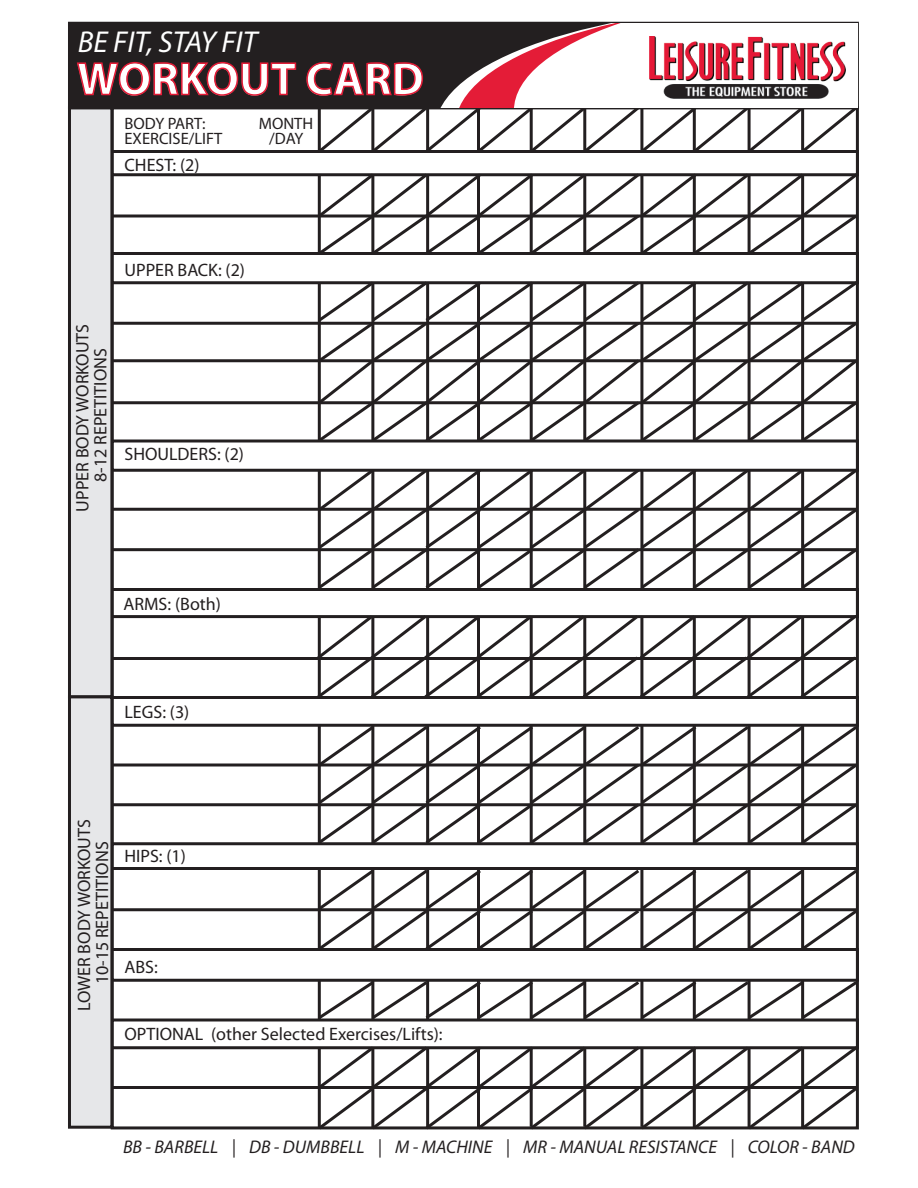
<style>
.page{position:relative;width:918px;height:1188px;background:#fff}
.page>*{position:absolute;margin:0;border:0;box-sizing:border-box;transform-origin:0 0}
.t1{font:700 46.5px "Myriad Pro";color:#fff}
.t2{font:italic 30.3px "Myriad Pro";color:#fff}
.t3{font:italic 18.3px "Myriad Pro";color:#231f20}
.t4{font:900 18px "Myriad Pro";color:#231f20}
.t5{font:italic 900 18px/18px "Myriad Pro";color:#231f20;text-align:center}
.t6{font:16.5px/15px "Myriad Pro";color:#231f20}
</style>
<div class="page">
<div style="left:111px;top:150px;width:748px;height:26px;background:#fff;border:3px solid #231f20"></div>
<div style="left:111px;top:252px;width:748px;height:32px;background:#fff;border:3px solid #231f20"></div>
<div style="left:111px;top:440px;width:748px;height:32px;background:#fff;border:3px solid #231f20"></div>
<div style="left:111px;top:588px;width:748px;height:30px;background:#fff;border:3px solid #231f20"></div>
<div style="left:111px;top:696px;width:748px;height:31px;background:#fff;border:3px solid #231f20"></div>
<div style="left:111px;top:842px;width:748px;height:28px;background:#fff;border:3px solid #231f20"></div>
<div style="left:111px;top:948px;width:748px;height:34px;background:#fff;border:3px solid #231f20"></div>
<div style="left:111px;top:1018px;width:748px;height:31px;background:#fff;border:3px solid #231f20"></div>
<svg style="left:113px;top:214px;width:202px;height:4px"></svg>
<hr style="left:112px;top:322px;width:745px;height:3px;background:#231f20">
<hr style="left:112px;top:359px;width:745px;height:3px;background:#231f20">
<hr style="left:112px;top:401px;width:745px;height:3px;background:#231f20">
<hr style="left:112px;top:508px;width:745px;height:3px;background:#231f20">
<hr style="left:112px;top:548px;width:745px;height:3px;background:#231f20">
<hr style="left:112px;top:657px;width:745px;height:3px;background:#231f20">
<hr style="left:112px;top:764px;width:745px;height:2px;background:#231f20">
<hr style="left:112px;top:803px;width:745px;height:3px;background:#231f20">
<hr style="left:112px;top:908px;width:745px;height:3px;background:#231f20">
<hr style="left:112px;top:1086px;width:745px;height:3px;background:#231f20">
<svg style="left:315px;top:171px;width:544px;height:87px"></svg>
<svg style="left:315px;top:279px;width:544px;height:166px"></svg>
<svg style="left:315px;top:867px;width:544px;height:86px"></svg>
<svg style="left:315px;top:723px;width:544px;height:124px"></svg>
<svg style="left:314px;top:612px;width:545px;height:89px"></svg>
<svg style="left:315px;top:978px;width:544px;height:44px"></svg>
<svg style="left:315px;top:1044px;width:544px;height:86px"></svg>
<svg style="left:315px;top:466px;width:544px;height:126px"></svg>
<div style="left:68px;top:106px;width:45px;height:592px;background:#e6e7e9;border:3px solid #231f20"></div>
<div style="left:68px;top:695px;width:45px;height:434px;background:#e6e7e9;border:3px solid #231f20"></div>
<div style="left:68px;top:22px;width:791px;height:87px;background:#231f20"></div>
<svg style="left:76px;top:61px;width:221px;height:35px"></svg>
<svg style="left:306px;top:23px;width:553px;height:133px"></svg>
<img style="left:650px;top:36px;width:195px;height:63px">
<h2 class="t2" style="left:78px;top:23px;width:181px">BE FIT, STAY FIT</h2>
<h1 class="t1" style="left:77px;top:49px;width:348px">WORKOUT CARD</h1>
<p class="t6" style="left:124px;top:116px;width:99px">BODY PART:<br>EXERCISE/LIFT</p>
<p class="t6" style="left:259px;top:116px;width:56px;text-align:center">MONTH /DAY</p>
<p class="t4" style="left:124px;top:154px;width:77px">CHEST: (2)</p>
<p class="t4" style="left:124px;top:259px;width:122px">UPPER BACK: (2)</p>
<p class="t5" style="left:73px;top:512px;width:189px;rotate:-90deg">UPPER BODY WORKOUTS<br>8-12 REPETITIONS</p>
<p class="t4" style="left:124px;top:443px;width:121px">SHOULDERS: (2)</p>
<p class="t4" style="left:123px;top:593px;width:99px">ARMS: (Both)</p>
<p class="t4" style="left:124px;top:701px;width:66px">LEGS: (3)</p>
<p class="t5" style="left:75px;top:1011px;width:193px;rotate:-90deg">LOWER BODY WORKOUTS<br>10-15 REPETITIONS</p>
<p class="t4" style="left:124px;top:844px;width:63px">HIPS: (1)</p>
<p class="t4" style="left:124px;top:956px;width:35px">ABS:</p>
<p class="t4" style="left:124px;top:1023px;width:320px">OPTIONAL (other Selected Exercises/Lifts):</p>
<p class="t3" style="left:123px;top:1135px;width:733px">BB - BARBELL | DB - DUMBBELL | M - MACHINE | MR - MANUAL RESISTANCE | COLOR - BAND</p>
</div>
